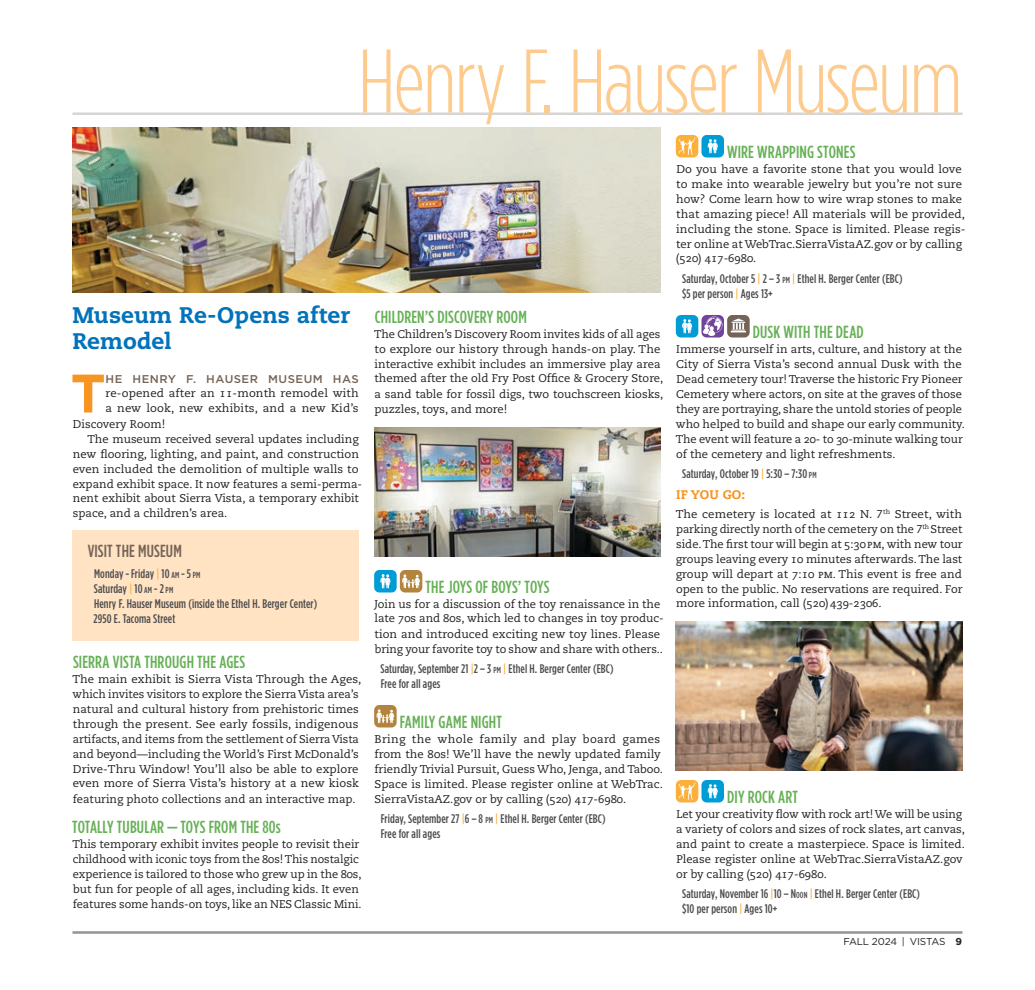
<style>
.page{position:relative;width:1035px;height:990px;background:#fff}
.page>*{position:absolute;margin:0;border:0;box-sizing:border-box;transform-origin:0 0}
.t1{font:300 90px "Gotham Condensed";letter-spacing:-.02em;color:#fecb8f}
.t2{font:700 54.12px "Gotham";color:#f79422}
.t3{font:800 22.5px/26.2px "Caecilia LT Std";letter-spacing:.005em;color:#0272ba}
.t4{font:500 17.5px "Gotham Condensed";letter-spacing:.01em;color:#66b056}
.t5{font:500 17.5px "Gotham Condensed";letter-spacing:.01em;color:#746357}
.t6{font:500 12.5px/15px "Gotham Condensed";letter-spacing:.01em;color:#4d4d4f}
.t7{font:800 12.5px "Caecilia LT Std";letter-spacing:.01em;color:#f79422}
.t8{font:11.25px/15px "Caecilia LT Std";color:#231f20}
.t9{font:500 11.25px "Gotham";letter-spacing:.04em;color:#746357}
.t10{font:10px "Gotham";letter-spacing:-.02em;color:#231f20}
.s1{color:#fbb03c}
.s2{font-size:8.75px}
.s3{font-style:inherit}
.s4{font-weight:700}
</style>
<div class="page">
<hr style="left:72px;top:112px;width:891px;height:3px;background:#d6d5d4">
<img style="left:72px;top:128px;width:589px;height:164px">
<hr style="left:72px;top:931px;width:891px;height:3px;background:#959397">
<div style="left:676px;top:135px;width:22px;height:22px;background:#fbb03c;border-radius:5px"></div>
<svg style="left:679px;top:137px;width:17px;height:18px"></svg>
<div style="left:702px;top:135px;width:22px;height:22px;background:#009cd6;border-radius:5px"></div>
<svg style="left:708px;top:139px;width:10px;height:14px"></svg>
<div style="left:676px;top:315px;width:22px;height:22px;background:#009cd6;border-radius:5px"></div>
<svg style="left:682px;top:319px;width:10px;height:14px"></svg>
<svg style="left:702px;top:315px;width:22px;height:22px"></svg>
<svg style="left:703px;top:317px;width:19px;height:19px"></svg>
<div style="left:727px;top:315px;width:23px;height:22px;background:#746357;border-radius:5px"></div>
<svg style="left:731px;top:318px;width:15px;height:14px"></svg>
<div style="left:374px;top:570px;width:23px;height:22px;background:#009cd6;border-radius:5px"></div>
<svg style="left:380px;top:574px;width:10px;height:14px"></svg>
<div style="left:400px;top:570px;width:22px;height:22px;background:#b2843e;border-radius:5px"></div>
<svg style="left:402px;top:574px;width:18px;height:14px"></svg>
<div style="left:374px;top:705px;width:23px;height:22px;background:#b2843e;border-radius:5px"></div>
<svg style="left:377px;top:709px;width:17px;height:14px"></svg>
<img style="left:676px;top:621px;width:287px;height:150px">
<div style="left:676px;top:780px;width:22px;height:22px;background:#fbb03c;border-radius:5px"></div>
<svg style="left:679px;top:782px;width:17px;height:18px"></svg>
<div style="left:702px;top:780px;width:22px;height:22px;background:#009cd6;border-radius:5px"></div>
<svg style="left:708px;top:784px;width:10px;height:14px"></svg>
<div style="left:72px;top:530px;width:287px;height:110px;background:#ffe3c3"></div>
<img style="left:374px;top:428px;width:287px;height:129px">
<h1 class="t1" style="left:358px;top:30px;width:606px">Henry F. Hauser Museum</h1>
<h3 class="t3" style="left:72px;top:302px;width:279px">Museum Re-Opens after<br>Remodel</h3>
<h2 class="t2" style="left:71px;top:357px;width:37px">T</h2>
<p class="t9" style="left:106px;top:371px;width:255px">HE HENRY F. HAUSER MUSEUM HAS</p>
<p class="t8" style="left:106px;top:386px;width:255px">re-opened after an 11-month remodel with</p>
<p class="t8" style="left:105px;top:401px;width:255px">a new look, new exhibits, and a new Kid’s</p>
<p class="t8" style="left:73px;top:416px;width:94px">Discovery Room!</p>
<p class="t8" style="left:87px;top:431px;width:273px">The museum received several updates including</p>
<p class="t8" style="left:73px;top:446px;width:288px">new flooring, lighting, and paint, and construction</p>
<p class="t8" style="left:73px;top:461px;width:287px">even included the demolition of multiple walls to</p>
<p class="t8" style="left:73px;top:476px;width:291px">expand exhibit space. It now features a semi-perma-</p>
<p class="t8" style="left:73px;top:491px;width:288px">nent exhibit about Sierra Vista, a temporary exhibit</p>
<p class="t8" style="left:73px;top:506px;width:156px">space, and a children’s area.</p>
<h3 class="t5" style="left:88px;top:541px;width:96px">VISIT THE MUSEUM</h3>
<p class="t6" style="left:93px;top:566px;width:225px">Monday - Friday <span class="s1">|</span> 10 <span class="s2">AM</span> - 5 <span class="s2">PM<br></span>Saturday <span class="s1">|</span> 10 <span class="s2">AM</span> - 2 <span class="s2">PM<br></span>Henry F. Hauser Museum (inside the Ethel H. Berger Center)<br>2950 E. Tacoma Street</p>
<h3 class="t4" style="left:73px;top:651px;width:174px">SIERRA VISTA THROUGH THE AGES</h3>
<p class="t8" style="left:72px;top:671px;width:291px">The main exhibit is Sierra Vista Through the Ages, which invites visitors to explore the Sierra Vista area’s natural and cultural history from prehistoric times through the present. See early fossils, indigenous artifacts, and items from the settlement of Sierra Vista and beyond—including the World’s First McDonald’s Drive-Thru Window! You’ll also be able to explore even more of Sierra Vista’s history at a new kiosk featuring photo collections and an interactive map.</p>
<h3 class="t4" style="left:72px;top:816px;width:210px">TOTALLY TUBULAR — TOYS FROM THE 80s</h3>
<p class="t8" style="left:72px;top:836px;width:291px">This temporary exhibit invites people to revisit their childhood with iconic toys from the 80s! This nostalgic experience is tailored to those who grew up in the 80s, but fun for people of all ages, including kids. It even features some hands-on toys, like an NES Classic Mini.</p>
<h3 class="t4" style="left:375px;top:306px;width:154px">CHILDREN’S DISCOVERY ROOM</h3>
<p class="t8" style="left:374px;top:326px;width:291px">The Children’s Discovery Room invites kids of all ages to explore our history through hands-on play. The interactive exhibit includes an immersive play area themed after the old Fry Post Office &amp; Grocery Store, a sand table for fossil digs, two touchscreen kiosks, puzzles, toys, and more!</p>
<h3 class="t4" style="left:425px;top:576px;width:126px">THE JOYS OF BOYS’ TOYS</h3>
<p class="t8" style="left:375px;top:596px;width:291px">Join us for a discussion of the toy renaissance in the late 70s and 80s, which led to changes in toy produc&shy;tion and introduced exciting new toy lines. Please bring your favorite toy to show and share with others..</p>
<p class="t6" style="left:380px;top:661px;width:235px">Saturday, September 21 <span class="s1">|</span>2 – <span class="s3">3</span> <span class="s2">PM</span> <span class="s1">|</span> Ethel H. Berger Center (EBC)<br>Free for all ages</p>
<h3 class="t4" style="left:400px;top:711px;width:104px">FAMILY GAME NIGHT</h3>
<p class="t8" style="left:374px;top:731px;width:290px">Bring the whole family and play board games from the 80s! We’ll have the newly updated family friendly Trivial Pursuit, Guess Who, Jenga, and Taboo.<br>Space is limited. Please register online at WebTrac.<br>SierraVistaAZ.gov or by calling (520) 417-6980.</p>
<p class="t6" style="left:381px;top:811px;width:226px">Friday, September 27 <span class="s1">|</span>6 – <span class="s3">8</span> <span class="s2">PM</span> <span class="s1">|</span> Ethel H. Berger Center (EBC)<br>Free for all ages</p>
<h3 class="t4" style="left:727px;top:141px;width:130px">WIRE WRAPPING STONES</h3>
<p class="t8" style="left:676px;top:161px;width:291px">Do you have a favorite stone that you would love to make into wearable jewelry but you’re not sure how? Come learn how to wire wrap stones to make that amazing piece! All materials will be provided, including the stone. Space is limited. Please regis&shy;ter online at WebTrac.SierraVistaAZ.gov or by calling (520) 417-6980.</p>
<p class="t6" style="left:682px;top:271px;width:222px">Saturday, October 5 <span class="s1">|</span> 2 – <span class="s3">3</span> <span class="s2">PM</span> <span class="s1">|</span> Ethel H. Berger Center (EBC) $5 per person <span class="s1">|</span> Ages 13+</p>
<h3 class="t4" style="left:753px;top:321px;width:113px">DUSK WITH THE DEAD</h3>
<p class="t8" style="left:676px;top:341px;width:291px">Immerse yourself in arts, culture, and history at the City of Sierra Vista’s second annual Dusk with the Dead cemetery tour! Traverse the historic Fry Pioneer Cemetery where actors, on site at the graves of those they are portraying, share the untold stories of people who helped to build and shape our early community.<br>The event will feature a 20- to 30-minute walking tour of the cemetery and light refreshments.</p>
<p class="t6" style="left:682px;top:466px;width:136px">Saturday, October 19 <span class="s1">|</span> 5:30 – <span class="s3">7:30</span> <span class="s2">PM</span></p>
<p class="t7" style="left:676px;top:487px;width:70px">IF YOU GO:</p>
<p class="t8" style="left:676px;top:506px;width:289px;text-align:justify">The cemetery is located at 112 N. 7<sup>th</sup> Street, with parking directly north of the cemetery on the 7<sup>th</sup> Street side. The first tour will begin at 5:30pm, with new tour groups leaving every 10 minutes afterwards. The last group will depart at 7:10 pm. This event is free and open to the public. No reservations are required. For more information, call (520)439-2306.</p>
<h3 class="t4" style="left:727px;top:786px;width:72px">DIY ROCK ART</h3>
<p class="t8" style="left:676px;top:806px;width:290px">Let your creativity flow with rock art! We will be using a variety of colors and sizes of rock slates, art canvas, and paint to create a masterpiece. Space is limited.<br>Please register online at WebTrac.SierraVistaAZ.gov or by calling (520) 417-6980.</p>
<p class="t6" style="left:682px;top:886px;width:240px">Saturday, November 16 <span class="s1">|</span>10 – <span class="s3">N</span><span class="s2">OON</span> <span class="s1">|</span> Ethel H. Berger Center (EBC) $10 per person <span class="s1">|</span> Ages 10+</p>
<p class="t10" style="left:843px;top:935px;width:120px">FALL 2024 | VISTAS <span class="s4">9</span></p>
</div>
